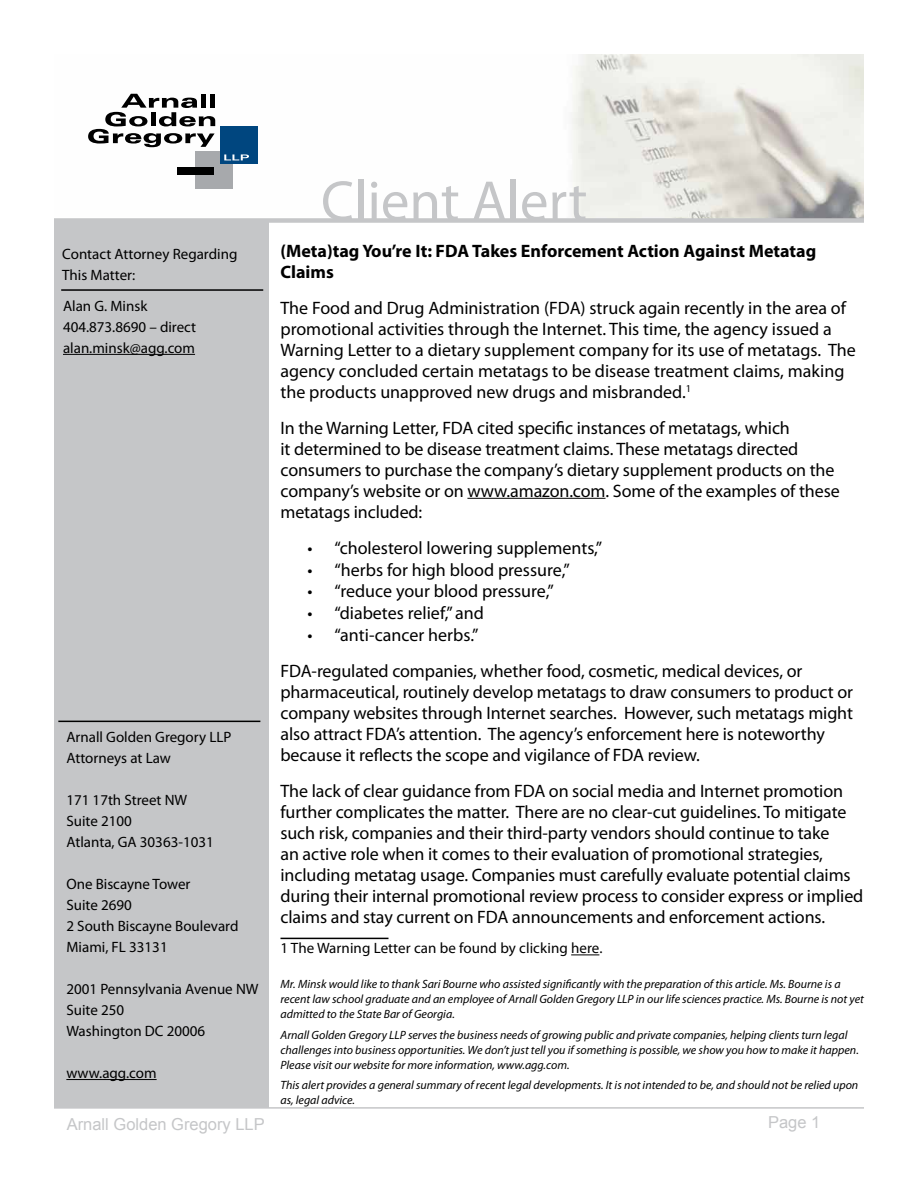
<style>
.page{position:relative;width:918px;height:1188px;background:#fff}
.page>*{position:absolute;margin:0;border:0;box-sizing:border-box;transform-origin:0 0}
.t1{font:57px "Myriad Pro";color:#c5c6c8}
.t2{font:18px/21px "Myriad Pro";letter-spacing:-.005em;color:#000}
.t3{font:700 18px/21px "Myriad Pro";color:#000}
.t4{font:16.5px "Arial";color:#c5c6c8}
.t5{font:15px/21px "Myriad Pro";color:#000}
.t6{font:italic 12px/15px "Myriad Pro";color:#000}
</style>
<div class="page">
<div style="left:54px;top:176px;width:214px;height:932px;background:#c5c6c8"></div>
<hr style="left:66px;top:1079px;width:91px;height:1px;background:#000">
<hr style="left:58px;top:721px;width:202px;height:1px;background:#000">
<hr style="left:61px;top:289px;width:202px;height:2px;background:#000">
<hr style="left:54px;top:1107px;width:810px;height:2px;background:#c5c6c8">
<img style="left:54px;top:55px;width:810px;height:163px">
<div style="left:195px;top:151px;width:37px;height:38px;background:#a7a9ac"></div>
<div style="left:177px;top:167px;width:36px;height:7px;background:#000"></div>
<div style="left:220px;top:126px;width:37px;height:38px;background:#00467f"></div>
<svg style="left:224px;top:154px;width:25px;height:6px"></svg>
<svg style="left:88px;top:94px;width:127px;height:53px"></svg>
<div style="left:54px;top:218px;width:810px;height:5px;background:#c5c6c8"></div>
<hr style="left:63px;top:354px;width:132px;height:1px;background:#000">
<hr style="left:467px;top:498px;width:139px;height:1px;background:#000">
<hr style="left:280px;top:938px;width:108px;height:1px;background:#000">
<svg style="left:571px;top:955px;width:28px;height:1px"></svg>
<p class="t5" style="left:62px;top:243px;width:177px">Contact Attorney Regarding<br>This Matter:</p>
<p class="t5" style="left:63px;top:295px;width:135px">Alan G. Minsk<br>404.873.8690 – direct alan.minsk@agg.com</p>
<p class="t5" style="left:66px;top:726px;width:167px">Arnall Golden Gregory LLP<br>Attorneys at Law</p>
<p class="t5" style="left:66px;top:789px;width:149px">171 17th Street NW<br>Suite 2100<br>Atlanta, GA 30363-1031</p>
<p class="t5" style="left:66px;top:873px;width:174px">One Biscayne Tower<br>Suite 2690<br>2 South Biscayne Boulevard<br>Miami, FL 33131</p>
<p class="t5" style="left:66px;top:978px;width:194px">2001 Pennsylvania Avenue NW<br>Suite 250<br>Washington DC 20006</p>
<p class="t5" style="left:66px;top:1062px;width:92px">www.agg.com</p>
<h1 class="t1" style="left:321px;top:166px;width:268px">Client Alert</h1>
<p class="t3" style="left:280px;top:239px;width:537px">(Meta)tag You’re It: FDA Takes Enforcement Action Against Metatag<br>Claims</p>
<p class="t2" style="left:280px;top:297px;width:577px">The Food and Drug Administration (FDA) struck again recently in the area of promotional activities through the Internet. This time, the agency issued a Warning Letter to a dietary supplement company for its use of metatags. The agency concluded certain metatags to be disease treatment claims, making the products unapproved new drugs and misbranded.<sup>1</sup></p>
<p class="t2" style="left:280px;top:417px;width:561px">In the Warning Letter, FDA cited specific instances of metatags, which<br>it determined to be disease treatment claims. These metatags directed consumers to purchase the company’s dietary supplement products on the company’s website or on www.amazon.com. Some of the examples of these metatags included:</p>
<p class="t2" style="left:307px;top:537px;width:296px">• “cholesterol lowering supplements,”</p>
<p class="t2" style="left:307px;top:559px;width:264px">• “herbs for high blood pressure,”</p>
<p class="t2" style="left:307px;top:581px;width:248px">• “reduce your blood pressure,”</p>
<p class="t2" style="left:307px;top:602px;width:178px">• “diabetes relief,” and</p>
<p class="t2" style="left:280px;top:616px;width:523px;line-height:36px;text-indent:27px">• “anti-cancer herbs.”<br>FDA-regulated companies, whether food, cosmetic, medical devices, or</p>
<p class="t2" style="left:280px;top:681px;width:574px">pharmaceutical, routinely develop metatags to draw consumers to product or company websites through Internet searches. However, such metatags might also attract FDA’s attention. The agency’s enforcement here is noteworthy because it reflects the scope and vigilance of FDA review.</p>
<p class="t2" style="left:280px;top:780px;width:584px">The lack of clear guidance from FDA on social media and Internet promotion further complicates the matter. There are no clear-cut guidelines. To mitigate such risk, companies and their third-party vendors should continue to take<br>an active role when it comes to their evaluation of promotional strategies, including metatag usage. Companies must carefully evaluate potential claims during their internal promotional review process to consider express or implied claims and stay current on FDA announcements and enforcement actions.</p>
<p class="t5" style="left:280px;top:938px;width:324px">1 The Warning Letter can be found by clicking here.</p>
<p class="t6" style="left:280px;top:976px;width:585px">Mr. Minsk would like to thank Sari Bourne who assisted significantly with the preparation of this article. Ms. Bourne is a recent law school graduate and an employee of Arnall Golden Gregory LLP in our life sciences practice. Ms. Bourne is not yet admitted to the State Bar of Georgia.</p>
<p class="t6" style="left:280px;top:1027px;width:580px">Arnall Golden Gregory LLP serves the business needs of growing public and private companies, helping clients turn legal challenges into business opportunities. We don’t just tell you if something is possible, we show you how to make it happen.<br>Please visit our website for more information, www.agg.com.</p>
<p class="t6" style="left:280px;top:1077px;width:579px">This alert provides a general summary of recent legal developments. It is not intended to be, and should not be relied upon as, legal advice.</p>
<p class="t4" style="left:67px;top:1114px;width:200px">Arnall Golden Gregory LLP</p>
<p class="t4" style="left:768px;top:1111px;width:54px">Page 1</p>
</div>
